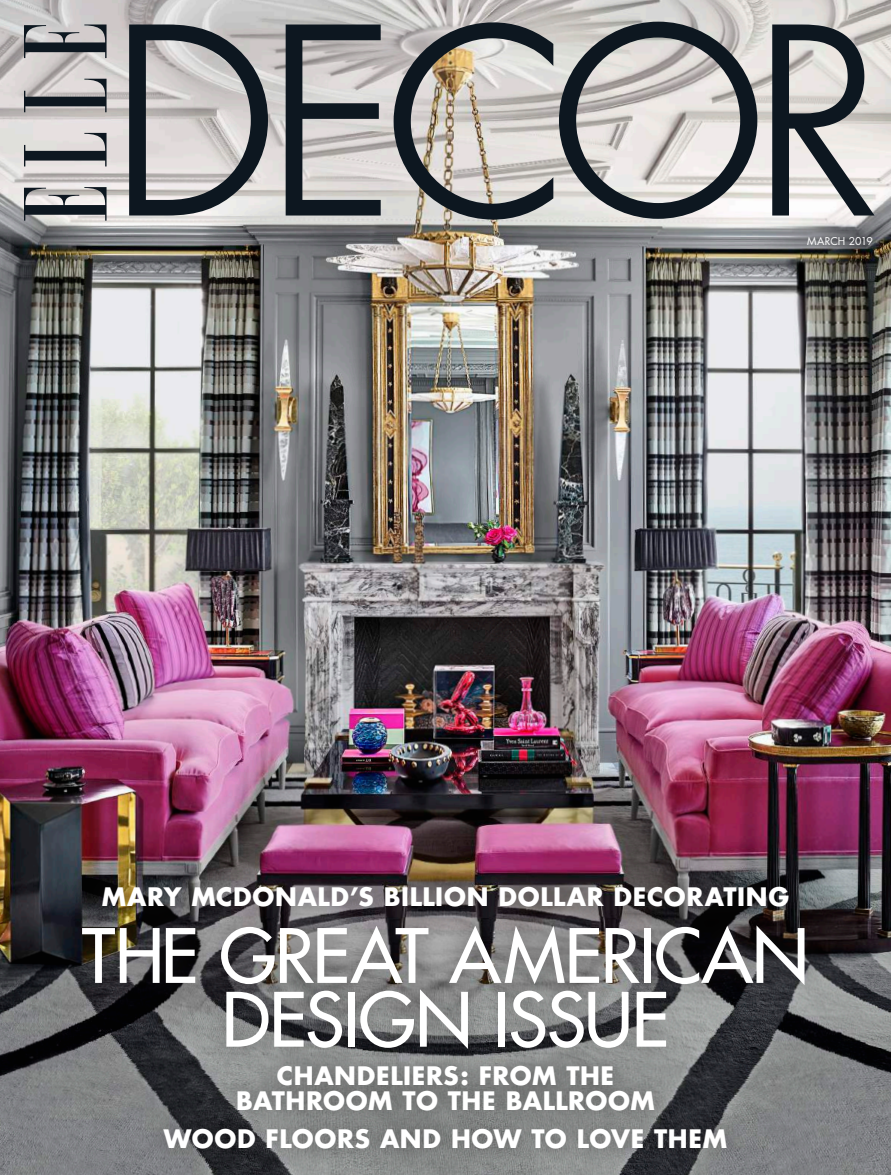
<style>
.page{position:relative;width:891px;height:1175px;background:#fff}
.page>*{position:absolute;margin:0;border:0;box-sizing:border-box;transform-origin:0 0}
.t1{font:72.75px/63.8px "Futura";letter-spacing:-.015em;color:#fff;text-align:center}
.t2{font:700 24.75px/24.8px "Futura";letter-spacing:.025em;color:#fff;text-align:center}
.t3{font:10.5px "Futura";color:#fff}
</style>
<div class="page">
<img style="left:0;top:0;width:891px;height:1174px">
<svg style="left:24px;top:187px;width:83px;height:34px;background:#8d8e90"></svg>
<svg style="left:24px;top:25px;width:83px;height:33px;background:#838588"></svg>
<svg style="left:24px;top:133px;width:83px;height:33px;background:#9b9c9e"></svg>
<svg style="left:24px;top:79px;width:83px;height:33px;background:#8d8c8e"></svg>
<svg style="left:129px;top:25px;width:139px;height:190px;background:#939395"></svg>
<svg style="left:286px;top:25px;width:95px;height:190px;background:#87888a"></svg>
<svg style="left:559px;top:22px;width:198px;height:197px;background:#aaa9a9"></svg>
<svg style="left:772px;top:25px;width:103px;height:190px;background:#8f9192"></svg>
<svg style="left:394px;top:22px;width:159px;height:197px;background:#a5a29e"></svg>
<div style="left:63px;top:866px;width:762px;height:302px;background:#231f20;opacity:.5"></div>
<p class="t3" style="left:807px;top:235px;width:67px">MARCH 2019</p>
<p class="t2" style="left:102px;top:883px;width:689px">MARY MCDONALD’S BILLION DOLLAR DECORATING</p>
<h1 class="t1" style="left:82px;top:924px;width:729px">THE GREAT AMERICAN<br>DESIGN ISSUE</h1>
<p class="t2" style="left:236px;top:1063px;width:420px">CHANDELIERS: FROM THE<br>BATHROOM TO THE BALLROOM</p>
<p class="t2" style="left:164px;top:1126px;width:565px">WOOD FLOORS AND HOW TO LOVE THEM</p>
</div>
